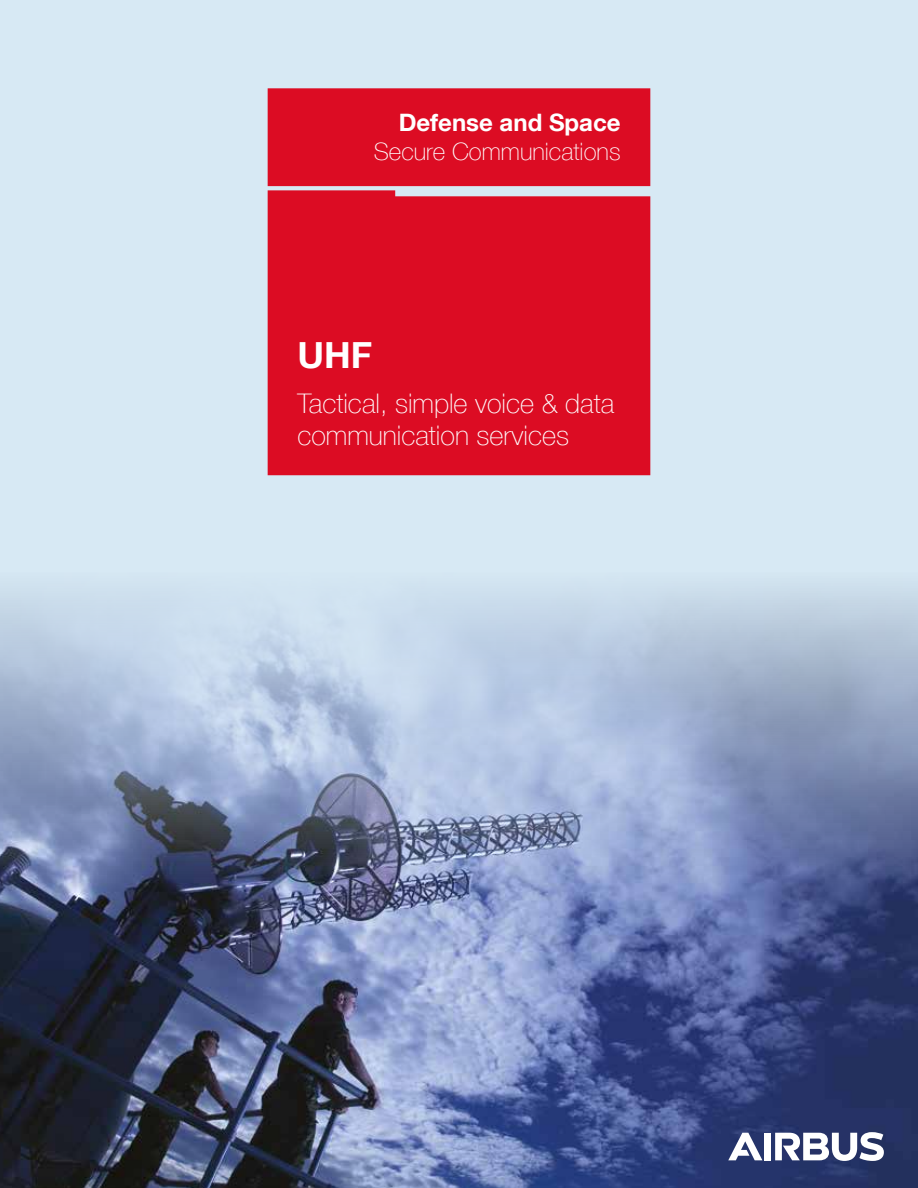
<style>
.page{position:relative;width:918px;height:1188px;background:#d7e9f4}
.page>*{position:absolute;margin:0;border:0;box-sizing:border-box;transform-origin:0 0}
.t1{font:700 36px "Helvetica Neue LT Com";color:#fff}
.t2{font:100 27px/32.4px "Helvetica Neue LT Com";color:#fff}
.t3{font:100 24px "Helvetica Neue LT Com";color:#fff}
.t4{font:700 24px "Helvetica Neue LT Com";color:#fff}
</style>
<div class="page">
<img style="left:0;top:588px;width:918px;height:600px">
<div style="left:268px;top:88px;width:382px;height:387px;background:#dc0c23"></div>
<div style="left:764px;top:1133px;width:7px;height:27px;background:#fff"></div>
<svg style="left:728px;top:1133px;width:34px;height:27px"></svg>
<svg style="left:775px;top:1132px;width:109px;height:29px;background:#a4a9be"></svg>
<p class="t4" style="left:399px;top:108px;width:223px">Defense and Space</p>
<p class="t3" style="left:374px;top:137px;width:248px">Secure Communications</p>
<h1 class="t1" style="left:297px;top:332px;width:76px">UHF</h1>
<p class="t2" style="left:297px;top:387px;width:318px">Tactical, simple voice &amp; data communication services</p>
</div>
